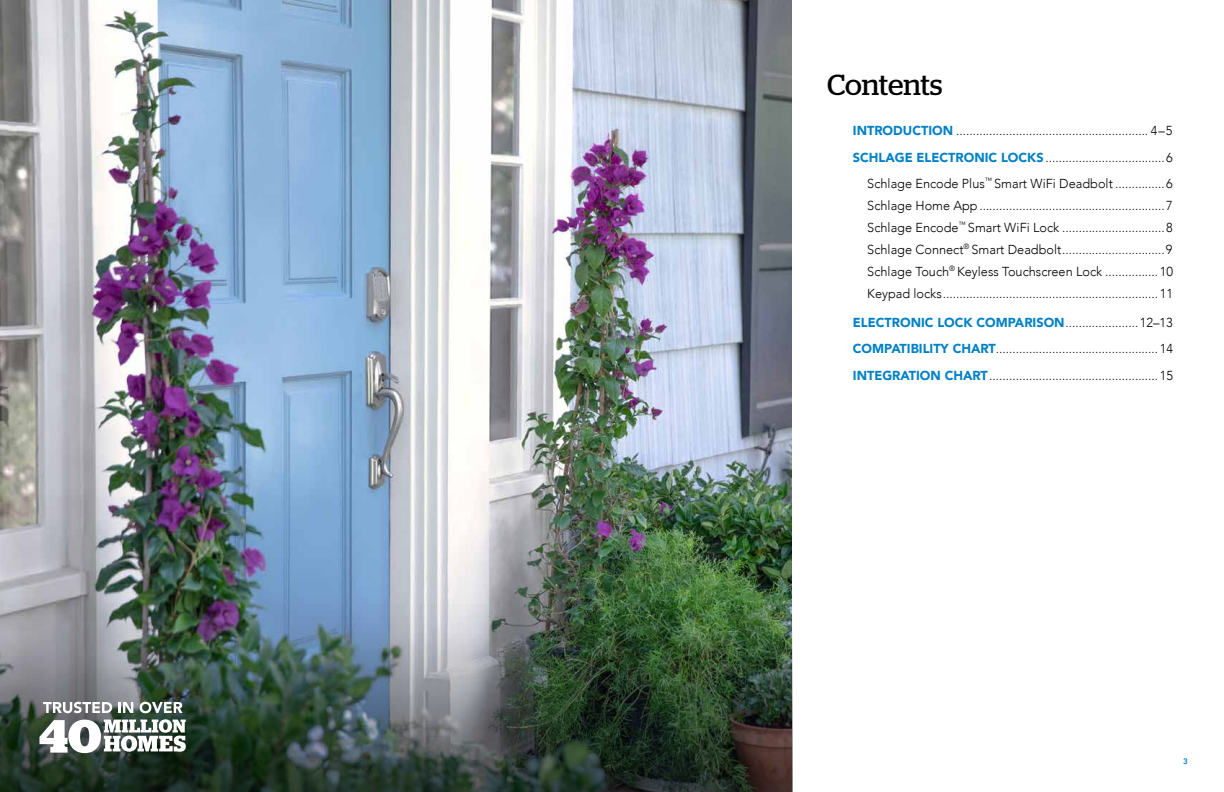
<style>
.page{position:relative;width:1224px;height:792px;background:#fff}
.page>*{position:absolute;margin:0;border:0;box-sizing:border-box;transform-origin:0 0}
.t1{font:29px "Stag";letter-spacing:-.005em;color:#000101}
.t2{font:300 13px/22px "Avenir";color:#000;text-align:justify}
.t3{font:800 8px "Avenir";color:#0081c6}
.s1{font-weight:900;color:#0081c6}
</style>
<div class="page">
<img style="left:0;top:0;width:792px;height:516px">
<img style="left:0;top:516px;width:793px;height:276px">
<svg style="left:39px;top:719px;width:147px;height:34px"></svg>
<svg style="left:43px;top:702px;width:69px;height:11px"></svg>
<svg style="left:118px;top:702px;width:15px;height:11px"></svg>
<svg style="left:140px;top:702px;width:43px;height:11px"></svg>
<h1 class="t1" style="left:827px;top:68px;width:117px">Contents</h1>
<p class="t2" style="left:853px;top:118px;width:321px;line-height:26.1px;text-align:right"><span class="s1">INTRODUCTION</span> .......................................................... 4–5<br><span class="s1">SCHLAGE ELECTRONIC LOCKS</span> ....................................6<br>Schlage Encode Plus<sup>™</sup> Smart WiFi Deadbolt ...............6</p>
<p class="t2" style="left:867px;top:194px;width:307px">Schlage Home App........................................................7<br>Schlage Encode<sup>™</sup> Smart WiFi Lock ...............................8<br>Schlage Connect<sup>®</sup> Smart Deadbolt...............................9<br>Schlage Touch<sup>®</sup> Keyless Touchscreen Lock ................ 10<br>Keypad locks................................................................. 11</p>
<p class="t2" style="left:853px;top:309px;width:322px;line-height:26.5px"><span class="s1">ELECTRONIC LOCK COMPARISON</span>......................12–13<br><span class="s1">COMPATIBILITY CHART</span>................................................. 14<br><span class="s1">INTEGRATION CHART</span>................................................... 15</p>
<p class="t3" style="left:1183px;top:755px;width:6px">3</p>
</div>
